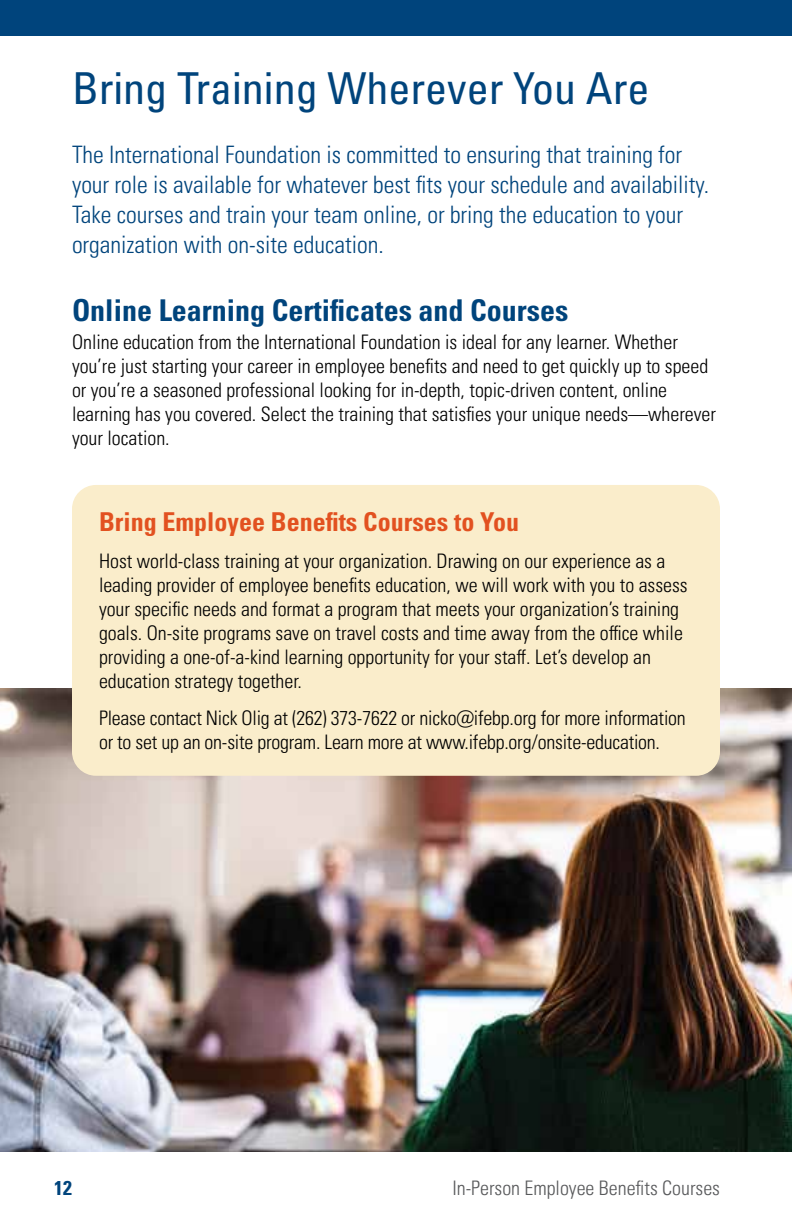
<style>
.page{position:relative;width:792px;height:1224px;background:#fff}
.page>*{position:absolute;margin:0;border:0;box-sizing:border-box;transform-origin:0 0}
.t1{font:condensed 44px "Univers LT Pro";color:#00447c}
.t2{font:700 condensed 30px "Univers LT Pro";color:#00447c}
.t3{font:700 condensed 26px "Univers LT Pro";color:#e25120}
.t4{font:300 condensed 24px/30px "Univers LT Pro";color:#00447c}
.t5{font:300 condensed 20px/24px "Univers LT Pro";color:#000}
.t6{font:300 condensed 20px "Univers LT Pro";color:#58595b}
.t7{font:700 condensed 20px "Univers LT Pro";color:#00447c}
</style>
<div class="page">
<div style="left:0;top:0;width:792px;height:36px;background:#00447c"></div>
<img style="left:0;top:689px;width:792px;height:463px">
<div style="left:72px;top:485px;width:648px;height:291px;background:#faedcb;border-radius:24px"></div>
<h1 class="t1" style="left:72px;top:60px;width:579px">Bring Training Wherever You Are</h1>
<p class="t4" style="left:72px;top:138px;width:639px">The International Foundation is committed to ensuring that training for your role is available for whatever best fits your schedule and availability.<br>Take courses and train your team online, or bring the education to your organization with on-site education.</p>
<h2 class="t2" style="left:72px;top:291px;width:498px">Online Learning Certificates and Courses</h2>
<p class="t5" style="left:72px;top:328px;width:646px">Online education from the International Foundation is ideal for any learner. Whether you’re just starting your career in employee benefits and need to get quickly up to speed or you’re a seasoned professional looking for in-depth, topic-driven content, online learning has you covered. Select the training that satisfies your unique needs—wherever your location.</p>
<h3 class="t3" style="left:99px;top:506px;width:422px">Bring Employee Benefits Courses to You</h3>
<p class="t5" style="left:99px;top:548px;width:590px">Host world-class training at your organization. Drawing on our experience as a leading provider of employee benefits education, we will work with you to assess your specific needs and format a program that meets your organization’s training goals. On-site programs save on travel costs and time away from the office while providing a one-of-a-kind learning opportunity for your staff. Let’s develop an education strategy together.</p>
<p class="t5" style="left:99px;top:705px;width:588px">Please contact Nick Olig at (262) 373-7622 or nicko@ifebp.org for more information or to set up an on-site program. Learn more at www.ifebp.org/onsite-education.</p>
<p class="t7" style="left:54px;top:1176px;width:19px">12</p>
<p class="t6" style="left:452px;top:1175px;width:269px">In-Person Employee Benefits Courses</p>
</div>
